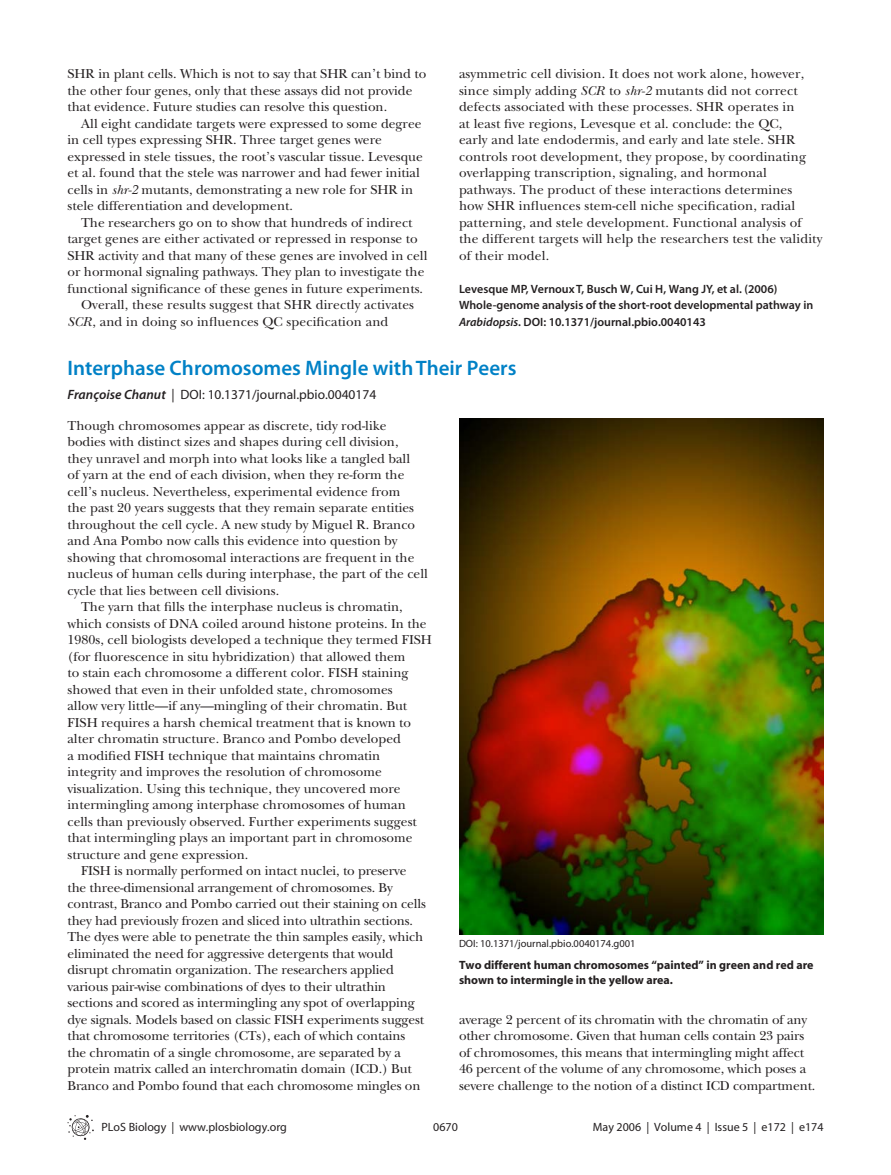
<style>
.page{position:relative;width:891px;height:1175px;background:#fff}
.page>*{position:absolute;margin:0;border:0;box-sizing:border-box;transform-origin:0 0}
.t1{font:600 21px "P Lo S Sans";color:#0081c6}
.t2{font:500 13.5px/16.5px "PLB Iserif";color:#231f20}
.t3{font:13.5px "P Lo S Sans";color:#231f20}
.t4{font:600 12px/16.5px "P Lo S Sans";color:#231f20}
.t5{font:700 12px/15px "P Lo S Sans";color:#231f20}
.t6{font:12px "P Lo S Sans";color:#231f20}
.t7{font:10.5px "P Lo S Sans";color:#231f20}
.s1{font-style:italic}
.s2{font-weight:600;font-style:italic}
</style>
<div class="page">
<svg style="left:68px;top:1115px;width:26px;height:24px"></svg>
<img style="left:459px;top:419px;width:365px;height:515px">
<p class="t2" style="left:68px;top:67px;width:361px">SHR in plant cells. Which is not to say that SHR can’t bind to the other four genes, only that these assays did not provide that evidence. Future studies can resolve this question.</p>
<p class="t2" style="left:68px;top:116px;width:357px;text-indent:14px">All eight candidate targets were expressed to some degree in cell types expressing SHR. Three target genes were expressed in stele tissues, the root’s vascular tissue. Levesque et al. found that the stele was narrower and had fewer initial cells in <span class="s1">shr-2</span> mutants, demonstrating a new role for SHR in stele differentiation and development.</p>
<p class="t2" style="left:81px;top:215px;width:333px">The researchers go on to show that hundreds of indirect</p>
<p class="t2" style="left:68px;top:231px;width:352px">target genes are either activated or repressed in response to</p>
<p class="t2" style="left:68px;top:248px;width:362px">SHR activity and that many of these genes are involved in cell</p>
<p class="t2" style="left:68px;top:264px;width:358px">or hormonal signaling pathways. They plan to investigate the</p>
<p class="t2" style="left:68px;top:281px;width:357px">functional significance of these genes in future experiments.</p>
<p class="t2" style="left:81px;top:297px;width:335px">Overall, these results suggest that SHR directly activates</p>
<p class="t2" style="left:68px;top:314px;width:322px"><span class="s1">SCR</span>, and in doing so influences QC specification and</p>
<p class="t2" style="left:459px;top:66px;width:365px">asymmetric cell division. It does not work alone, however, since simply adding <span class="s1">SCR</span> to <span class="s1">shr-2</span> mutants did not correct defects associated with these processes. SHR operates in<br>at least five regions, Levesque et al. conclude: the QC,<br>early and late endodermis, and early and late stele. SHR controls root development, they propose, by coordinating overlapping transcription, signaling, and hormonal pathways. The product of these interactions determines<br>how SHR influences stem-cell niche specification, radial patterning, and stele development. Functional analysis of the different targets will help the researchers test the validity of their model.</p>
<p class="t4" style="left:459px;top:282px;width:356px">Levesque MP, Vernoux T, Busch W, Cui H, Wang JY, et al. (2006)<br>Whole-genome analysis of the short-root developmental pathway in<br><span class="s1">Arabidopsis</span>. DOI: 10.1371/journal.pbio.0040143</p>
<h1 class="t1" style="left:68px;top:360px;width:450px">Interphase Chromosomes Mingle with Their Peers</h1>
<p class="t3" style="left:68px;top:386px;width:310px"><span class="s2">Françoise Chanut</span> | DOI: 10.1371/journal.pbio.0040174</p>
<p class="t2" style="left:68px;top:418px;width:321px">Though chromosomes appear as discrete, tidy rod-like</p>
<p class="t2" style="left:68px;top:434px;width:333px">bodies with distinct sizes and shapes during cell division,</p>
<p class="t2" style="left:68px;top:451px;width:344px">they unravel and morph into what looks like a tangled ball</p>
<p class="t2" style="left:68px;top:467px;width:338px">of yarn at the end of each division, when they re-form the</p>
<p class="t2" style="left:68px;top:484px;width:334px">cell’s nucleus. Nevertheless, experimental evidence from</p>
<p class="t2" style="left:68px;top:500px;width:348px">the past 20 years suggests that they remain separate entities</p>
<p class="t2" style="left:68px;top:517px;width:349px">throughout the cell cycle. A new study by Miguel R. Branco</p>
<p class="t2" style="left:68px;top:533px;width:332px">and Ana Pombo now calls this evidence into question by</p>
<p class="t2" style="left:68px;top:550px;width:348px">showing that chromosomal interactions are frequent in the</p>
<p class="t2" style="left:68px;top:566px;width:362px">nucleus of human cells during interphase, the part of the cell</p>
<p class="t2" style="left:68px;top:583px;width:213px">cycle that lies between cell divisions.</p>
<p class="t2" style="left:81px;top:599px;width:323px">The yarn that fills the interphase nucleus is chromatin,</p>
<p class="t2" style="left:68px;top:616px;width:361px">which consists of DNA coiled around histone proteins. In the</p>
<p class="t2" style="left:68px;top:632px;width:366px">1980s, cell biologists developed a technique they termed FISH</p>
<p class="t2" style="left:68px;top:649px;width:340px">(for fluorescence in situ hybridization) that allowed them</p>
<p class="t2" style="left:68px;top:665px;width:343px">to stain each chromosome a different color. FISH staining</p>
<p class="t2" style="left:68px;top:682px;width:327px">showed that even in their unfolded state, chromosomes</p>
<p class="t2" style="left:68px;top:698px;width:341px">allow very little—if any—mingling of their chromatin. But</p>
<p class="t2" style="left:68px;top:715px;width:345px">FISH requires a harsh chemical treatment that is known to</p>
<p class="t2" style="left:68px;top:731px;width:335px">alter chromatin structure. Branco and Pombo developed</p>
<p class="t2" style="left:68px;top:748px;width:314px">a modified FISH technique that maintains chromatin</p>
<p class="t2" style="left:68px;top:764px;width:316px">integrity and improves the resolution of chromosome</p>
<p class="t2" style="left:68px;top:781px;width:335px">visualization. Using this technique, they uncovered more</p>
<p class="t2" style="left:68px;top:797px;width:340px">intermingling among interphase chromosomes of human</p>
<p class="t2" style="left:68px;top:814px;width:351px">cells than previously observed. Further experiments suggest</p>
<p class="t2" style="left:68px;top:830px;width:347px">that intermingling plays an important part in chromosome</p>
<p class="t2" style="left:68px;top:847px;width:182px">structure and gene expression.</p>
<p class="t2" style="left:81px;top:863px;width:327px">FISH is normally performed on intact nuclei, to preserve</p>
<p class="t2" style="left:68px;top:880px;width:327px">the three-dimensional arrangement of chromosomes. By</p>
<p class="t2" style="left:68px;top:896px;width:360px">contrast, Branco and Pombo carried out their staining on cells</p>
<p class="t2" style="left:68px;top:913px;width:347px">they had previously frozen and sliced into ultrathin sections.</p>
<p class="t2" style="left:68px;top:929px;width:357px">The dyes were able to penetrate the thin samples easily, which</p>
<p class="t2" style="left:68px;top:946px;width:327px">eliminated the need for aggressive detergents that would</p>
<p class="t2" style="left:68px;top:962px;width:328px">disrupt chromatin organization. The researchers applied</p>
<p class="t2" style="left:68px;top:979px;width:320px">various pair-wise combinations of dyes to their ultrathin</p>
<p class="t2" style="left:68px;top:995px;width:349px">sections and scored as intermingling any spot of overlapping</p>
<p class="t2" style="left:68px;top:1012px;width:358px">dye signals. Models based on classic FISH experiments suggest</p>
<p class="t2" style="left:68px;top:1028px;width:339px">that chromosome territories (CTs), each of which contains</p>
<p class="t2" style="left:68px;top:1045px;width:335px">the chromatin of a single chromosome, are separated by a</p>
<p class="t2" style="left:68px;top:1061px;width:346px">protein matrix called an interchromatin domain (ICD.) But</p>
<p class="t2" style="left:68px;top:1078px;width:355px">Branco and Pombo found that each chromosome mingles on</p>
<p class="t7" style="left:459px;top:937px;width:178px">DOI: 10.1371/journal.pbio.0040174.g001</p>
<p class="t5" style="left:459px;top:959px;width:356px">Two different human chromosomes “painted” in green and red are shown to intermingle in the yellow area.</p>
<p class="t2" style="left:459px;top:1012px;width:358px">average 2 percent of its chromatin with the chromatin of any other chromosome. Given that human cells contain 23 pairs of chromosomes, this means that intermingling might affect 46 percent of the volume of any chromosome, which poses a severe challenge to the notion of a distinct ICD compartment.</p>
<p class="t6" style="left:102px;top:1119px;width:187px">PLoS Biology | www.plosbiology.org</p>
<p class="t6" style="left:433px;top:1119px;width:26px">0670</p>
<p class="t6" style="left:593px;top:1119px;width:232px">May 2006 | Volume 4 | Issue 5 | e172 | e174</p>
</div>
